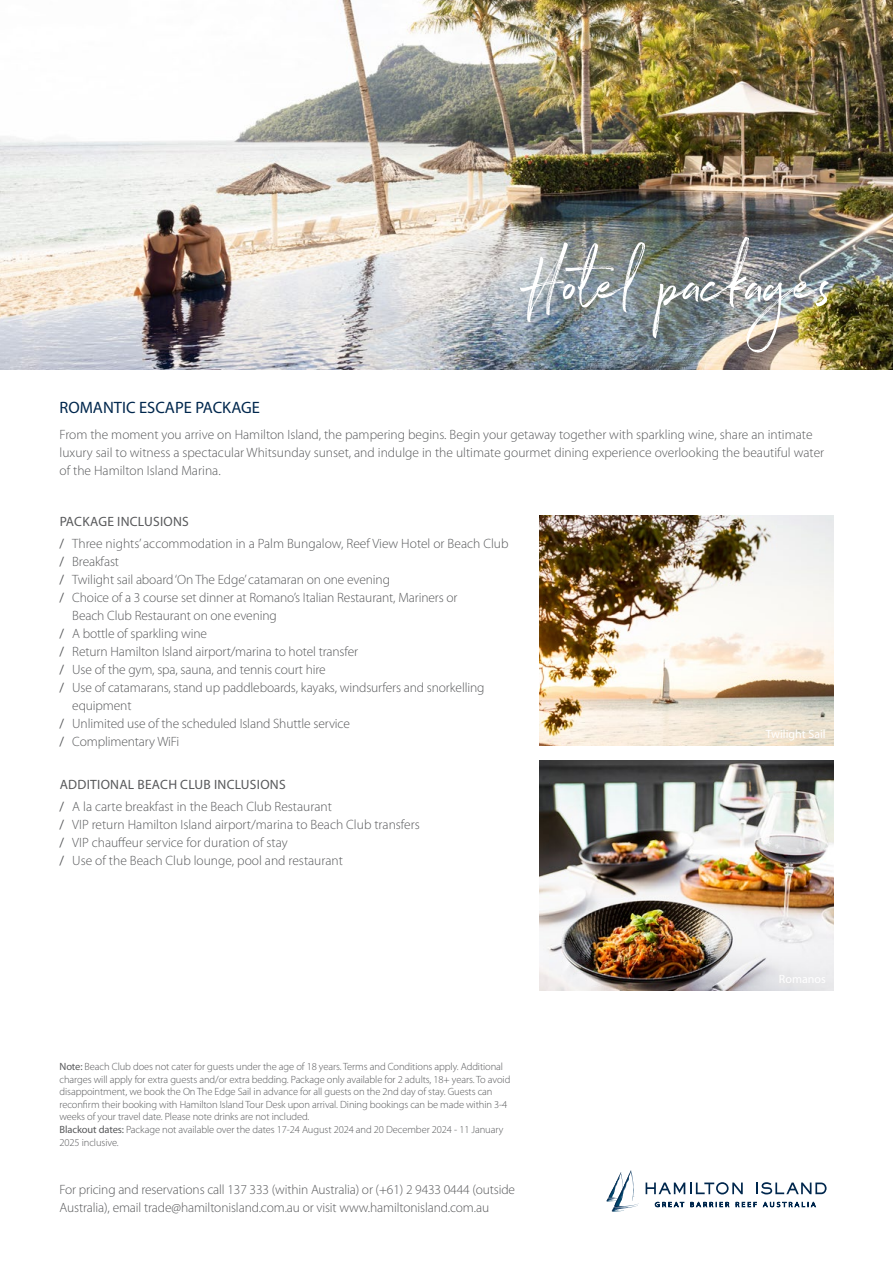
<style>
.page{position:relative;width:893px;height:1263px;background:#fff}
.page>*{position:absolute;margin:0;border:0;box-sizing:border-box;transform-origin:0 0}
.t1{font:75px "Northwell Alt";color:#fff}
.t2{font:16.5px "Myriad Pro";color:#00274d}
.t3{font:300 13.5px/18px "Myriad Pro";letter-spacing:-.01em;color:#58595b}
.t4{font:12px "Myriad Pro";color:#fff}
.t5{font:300 10.5px/12.6px "Myriad Pro";letter-spacing:-.01em;color:#58595b}
.s1{font-weight:400}
</style>
<div class="page">
<svg style="left:646px;top:1182px;width:97px;height:12px"></svg>
<svg style="left:756px;top:1182px;width:71px;height:12px"></svg>
<svg style="left:655px;top:1201px;width:29px;height:6px"></svg>
<svg style="left:690px;top:1201px;width:39px;height:6px"></svg>
<svg style="left:736px;top:1202px;width:21px;height:5px"></svg>
<svg style="left:763px;top:1201px;width:53px;height:6px"></svg>
<svg style="left:606px;top:1170px;width:33px;height:42px"></svg>
<img style="left:539px;top:760px;width:294px;height:230px">
<img style="left:0;top:0;width:893px;height:370px">
<img style="left:539px;top:515px;width:294px;height:230px">
<h1 class="t1" style="left:526px;top:229px;width:308px">Hotel packages</h1>
<p class="t2" style="left:60px;top:397px;width:202px">ROMANTIC ESCAPE PACKAGE</p>
<p class="t3" style="left:60px;top:426px;width:766px">From the moment you arrive on Hamilton Island, the pampering begins. Begin your getaway together with sparkling wine, share an intimate luxury sail to witness a spectacular Whitsunday sunset, and indulge in the ultimate gourmet dining experience overlooking the beautiful water of the Hamilton Island Marina.</p>
<p class="t3" style="left:60px;top:510px;width:450px;line-height:22.2px"><span class="s1">PACKAGE INCLUSIONS<br>/</span> Three nights’ accommodation in a Palm Bungalow, Reef View Hotel or Beach Club</p>
<p class="t3" style="left:60px;top:552px;width:61px"><span class="s1">/</span> Breakfast</p>
<p class="t3" style="left:60px;top:570px;width:332px"><span class="s1">/</span> Twilight sail aboard ‘On The Edge’ catamaran on one evening</p>
<p class="t3" style="left:60px;top:588px;width:400px"><span class="s1">/</span> Choice of a 3 course set dinner at Romano’s Italian Restaurant, Mariners or</p>
<p class="t3" style="left:72px;top:606px;width:206px">Beach Club Restaurant on one evening</p>
<p class="t3" style="left:60px;top:624px;width:149px"><span class="s1">/</span> A bottle of sparkling wine</p>
<p class="t3" style="left:60px;top:642px;width:300px"><span class="s1">/</span> Return Hamilton Island airport/marina to hotel transfer</p>
<p class="t3" style="left:60px;top:660px;width:268px"><span class="s1">/</span> Use of the gym, spa, sauna, and tennis court hire</p>
<p class="t3" style="left:60px;top:678px;width:427px"><span class="s1">/</span> Use of catamarans, stand up paddleboards, kayaks, windsurfers and snorkelling</p>
<p class="t3" style="left:72px;top:696px;width:61px">equipment</p>
<p class="t3" style="left:60px;top:714px;width:292px"><span class="s1">/</span> Unlimited use of the scheduled Island Shuttle service</p>
<p class="t3" style="left:60px;top:732px;width:121px"><span class="s1">/</span> Complimentary WiFi</p>
<p class="t3" style="left:60px;top:773px;width:274px;line-height:22.2px"><span class="s1">ADDITIONAL BEACH CLUB INCLUSIONS<br>/</span> A la carte breakfast in the Beach Club Restaurant</p>
<p class="t3" style="left:60px;top:815px;width:362px"><span class="s1">/</span> VIP return Hamilton Island airport/marina to Beach Club transfers <span class="s1">/</span> VIP chauffeur service for duration of stay<br><span class="s1">/</span> Use of the Beach Club lounge, pool and restaurant</p>
<p class="t5" style="left:60px;top:1060px;width:452px"><span class="s1">Note:</span> Beach Club does not cater for guests under the age of 18 years. Terms and Conditions apply. Additional charges will apply for extra guests and/or extra bedding. Package only available for 2 adults, 18+ years. To avoid disappointment, we book the On The Edge Sail in advance for all guests on the 2nd day of stay. Guests can reconfirm their booking with Hamilton Island Tour Desk upon arrival. Dining bookings can be made within 3-4 weeks of your travel date. Please note drinks are not included.<br><span class="s1">Blackout dates:</span> Package not available over the dates 17-24 August 2024 and 20 December 2024 - 11 January 2025 inclusive.</p>
<p class="t3" style="left:60px;top:1180px;width:457px">For pricing and reservations call 137 333 (within Australia) or (+61) 2 9433 0444 (outside<br>Australia), email trade@hamiltonisland.com.au or visit www.hamiltonisland.com.au</p>
<p class="t4" style="left:766px;top:727px;width:61px">Twilight Sail</p>
</div>
